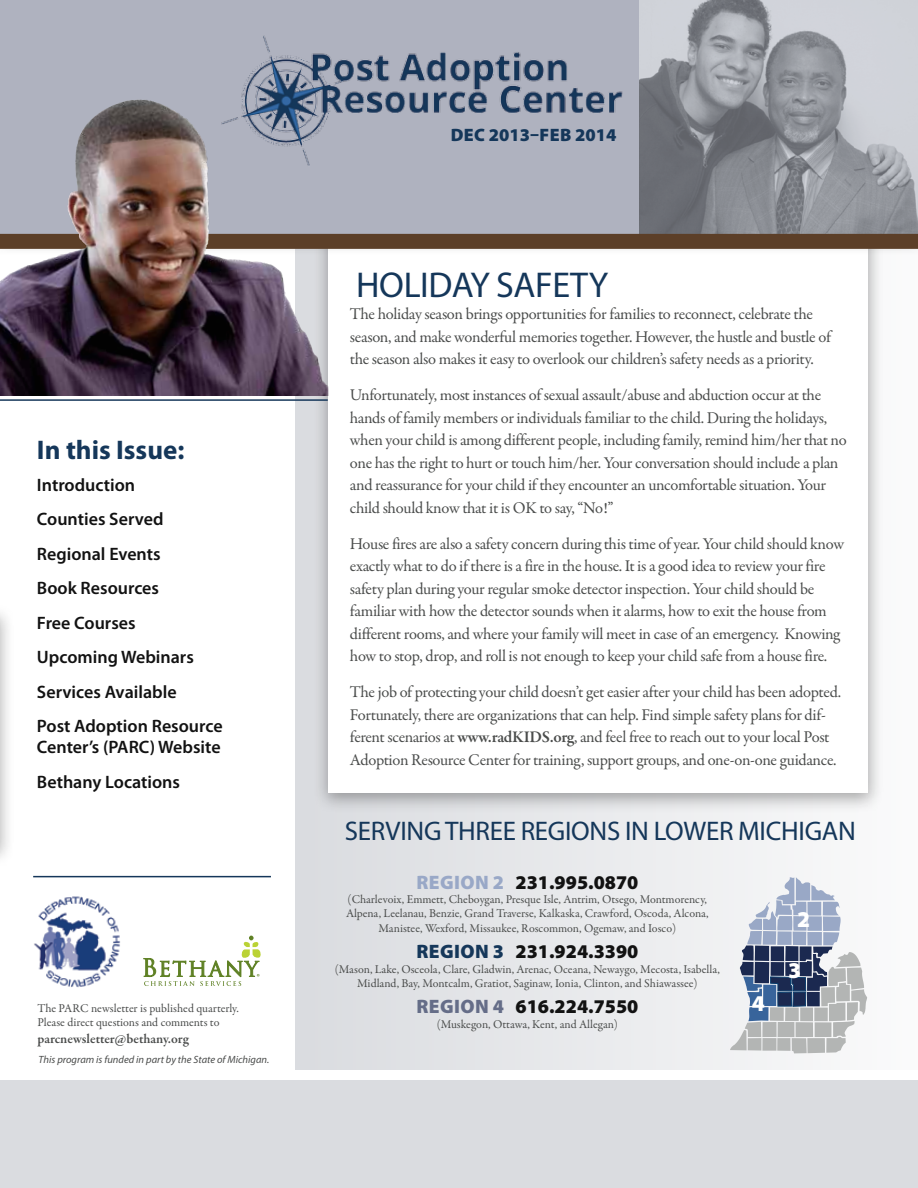
<style>
.page{position:relative;width:918px;height:1188px;background:#fff}
.page>*{position:absolute;margin:0;border:0;box-sizing:border-box;transform-origin:0 0}
.t1{font:36px "Myriad Pro";color:#15375a}
.t2{font:27px "Myriad Pro";letter-spacing:-.01em;color:#15375a}
.t3{font:700 27px "Myriad Pro";color:#15375a}
.t4{font:900 22.65px "Myriad Pro";color:#fff}
.t5{font:900 19.5px "Myriad Pro";color:#121212}
.t6{font:600 18px/34.5px "Myriad Pro";color:#121212}
.t7{font:900 18px "Myriad Pro";color:#15375a}
.t8{font:16.5px/22.5px "Garamond Premr Pro";letter-spacing:-.02em;color:#4a4c4b}
.t9{font:600 13.5px "Garamond Premr Pro";letter-spacing:-.005em;color:#4a4c4b}
.t10{font:12px/14.4px "Garamond Premr Pro";letter-spacing:-.005em;color:#4a4c4b;text-align:center}
.t11{font:italic 10.5px "Myriad Pro";color:#4a4c4b}
.s1{font-weight:600}
.s2{color:#99a8c7}
.s3{color:#15375a}
.s4{color:#656d88}
</style>
<div class="page">
<div style="left:296px;top:0;width:622px;height:1069px;background:linear-gradient(to right,#d9dbdf,#fbfbfb)"></div>
<div style="left:313px;top:99px;width:571px;height:714px;background:#121212;opacity:.35"></div>
<div style="left:328px;top:109px;width:540px;height:684px;background:#fff"></div>
<img style="left:639px;top:0;width:279px;height:234px">
<div style="left:0;top:0;width:639px;height:235px;background:#afb2bf"></div>
<div style="left:0;top:1080px;width:918px;height:108px;background:#dadce0"></div>
<svg style="left:730px;top:877px;width:137px;height:176px"></svg>
<img style="left:241px;top:36px;width:382px;height:78px">
<img style="left:34px;top:896px;width:86px;height:92px">
<svg style="left:144px;top:936px;width:117px;height:50px"></svg>
<hr style="left:33px;top:876px;width:238px;height:1px;background:#15375a">
<div style="left:0;top:234px;width:918px;height:15px;background:#5c3f28"></div>
<img style="left:0;top:100px;width:328px;height:296px">
<div style="left:0;top:603px;width:16px;height:265px;background:#121212;opacity:.35"></div>
<hr style="left:0;top:399px;width:328px;height:2px;background:#15375a">
<h2 class="t3" style="left:37px;top:432px;width:149px">In this Issue:</h2>
<p class="t6" style="left:37px;top:467px;width:187px">Introduction<br>Counties Served<br>Regional Events<br>Book Resources<br>Free Courses<br>Upcoming Webinars<br>Services Available<br>Post Adoption Resource</p>
<p class="t6" style="left:37px;top:729px;width:185px">Center’s (PARC) Website<br>Bethany Locations</p>
<p class="t10" style="left:38px;top:1001px;width:203px;text-align:left">The PARC newsletter is published quarterly.<br>Please direct questions and comments to</p>
<p class="t9" style="left:38px;top:1030px;width:153px">parcnewsletter@bethany.org</p>
<p class="t11" style="left:39px;top:1053px;width:232px">This program is funded in part by the State of Michigan.</p>
<p class="t7" style="left:451px;top:123px;width:167px">DEC 2013–FEB 2014</p>
<h1 class="t1" style="left:356px;top:263px;width:254px">HOLI DAY SAF ETY</h1>
<p class="t8" style="left:350px;top:303px;width:482px">The holiday season brings opportunities for families to reconnect, celebrate the season, and make wonderful memories together. However, the hustle and bustle of the season also makes it easy to overlook our children’s safety needs as a priority.</p>
<p class="t8" style="left:350px;top:384px;width:498px">Unfortunately, most instances of sexual assault/abuse and abduction occur at the hands of family members or individuals familiar to the child. During the holidays, when your child is among different people, including family, remind him/her that no one has the right to hurt or touch him/her. Your conversation should include a plan and reassurance for your child if they encounter an uncomfortable situation. Your child should know that it is OK to say, “No!”</p>
<p class="t8" style="left:350px;top:533px;width:496px">House fires are also a safety concern during this time of year. Your child should know exactly what to do if there is a fire in the house. It is a good idea to review your fire safety plan during your regular smoke detector inspection. Your child should be familiar with how the detector sounds when it alarms, how to exit the house from different rooms, and where your family will meet in case of an emergency. Knowing how to stop, drop, and roll is not enough to keep your child safe from a house fire.</p>
<p class="t8" style="left:350px;top:681px;width:493px">The job of protecting your child doesn’t get easier after your child has been adopted.<br>Fortunately, there are organizations that can help. Find simple safety plans for dif&shy;ferent scenarios at <span class="s1">www.radKIDS.org</span>, and feel free to reach out to your local Post Adoption Resource Center for training, support groups, and one-on-one guidance.</p>
<h2 class="t2" style="left:345px;top:815px;width:513px">SERVING THREE REGIONS IN LOWER MICHIGAN</h2>
<p class="t5" style="left:417px;top:869px;width:223px"><span class="s2">REGION 2</span> 231.995.0870</p>
<p class="t10" style="left:346px;top:892px;width:364px">(Charlevoix, Emmett, Cheboygan, Presque Isle, Antrim, Otsego, Montmorency,<br>Alpena, Leelanau, Benzie, Grand Traverse, Kalkaska, Crawford, Oscoda, Alcona,<br>Manistee, Wexford, Missaukee, Roscommon, Ogemaw, and Iosco)</p>
<p class="t5" style="left:417px;top:939px;width:223px"><span class="s3">REGION 3</span> 231.924.3390</p>
<p class="t10" style="left:335px;top:962px;width:386px">(Mason, Lake, Osceola, Clare, Gladwin, Arenac, Oceana, Newaygo, Mecosta, Isabella,<br>Midland, Bay, Montcalm, Gratiot, Saginaw, Ionia, Clinton, and Shiawassee)</p>
<p class="t5" style="left:417px;top:994px;width:223px"><span class="s4">REGION 4</span> 616.224.7550</p>
<p class="t10" style="left:437px;top:1017px;width:183px">(Muskegon, Ottawa, Kent, and Allegan)</p>
<h3 class="t4" style="left:752px;top:989px;width:14px">4</h3>
<h3 class="t4" style="left:797px;top:904px;width:14px">2</h3>
<h3 class="t4" style="left:788px;top:955px;width:14px">3</h3>
</div>
